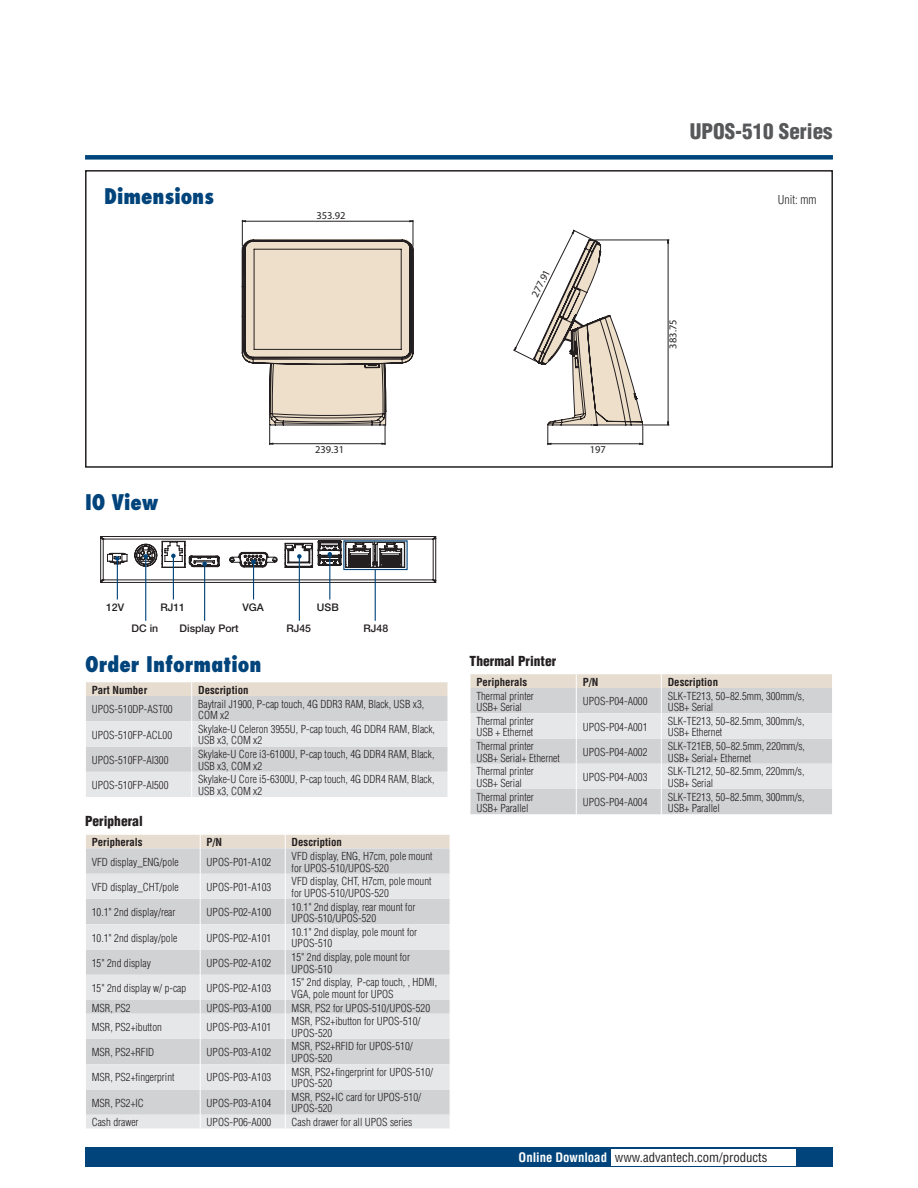
<style>
.page{position:relative;width:918px;height:1188px;background:#fff}
.page>*{position:absolute;margin:0;border:0;box-sizing:border-box;transform-origin:0 0}
.t1{font:800 condensed 21px "Futura";color:#00447b}
.t2{font:900 condensed 21px "Helvetica";color:#57585a}
.t3{font:900 condensed 13.5px "Helvetica";color:#231f20}
.t4{font:condensed 12.75px "Helvetica";color:#231f20}
.t5{font:300 condensed 12px "Helvetica";color:#231f20}
.t6{font:300 condensed 10.8px/11.6px "Helvetica";color:#231f20}
.t7{font:700 condensed 10.8px "Helvetica";color:#231f20}
.t8{font:500 10.5px "Helvetica Neue";color:#231f20}
.t9{font:10.5px "Myriad";color:#231f20}
.s1{font-weight:700;color:#fff}
</style>
<div class="page">
<div style="left:85px;top:155px;width:748px;height:5px;background:#00447b"></div>
<div style="left:85px;top:1147px;width:748px;height:20px;background:#00447b"></div>
<div style="left:611px;top:1149px;width:184px;height:16px;background:#fff"></div>
<div style="left:85px;top:170px;width:748px;height:298px;border:2px solid #231f20"></div>
<svg style="left:86px;top:682px;width:362px;height:115px;background:#dddcdc"></svg>
<svg style="left:86px;top:835px;width:364px;height:293px;background:#dcdcde"></svg>
<svg style="left:470px;top:674px;width:362px;height:140px;background:#dbdbdb"></svg>
<hr style="left:117px;top:559px;width:1px;height:41px;background:#00447b">
<hr style="left:173px;top:556px;width:1px;height:44px;background:#00447b">
<hr style="left:253px;top:562px;width:1px;height:38px;background:#00447b">
<hr style="left:329px;top:554px;width:1px;height:46px;background:#00447b">
<hr style="left:145px;top:556px;width:1px;height:65px;background:#00447b">
<hr style="left:204px;top:564px;width:1px;height:57px;background:#00447b">
<hr style="left:299px;top:556px;width:1px;height:65px;background:#00447b">
<svg style="left:100px;top:536px;width:337px;height:47px"></svg>
<div style="left:343px;top:540px;width:65px;height:30px;border:1px solid #00447b"></div>
<hr style="left:375px;top:570px;width:1px;height:51px;background:#00447b">
<svg style="left:513px;top:229px;width:156px;height:216px"></svg>
<svg style="left:241px;top:220px;width:173px;height:225px"></svg>
<h1 class="t2" style="left:690px;top:119px;width:144px">UPOS-510 Series</h1>
<h1 class="t1" style="left:104px;top:183px;width:111px">Dimensions</h1>
<p class="t5" style="left:778px;top:193px;width:40px">Unit: mm</p>
<p class="t9" style="left:316px;top:210px;width:31px">353.92</p>
<p class="t9" style="left:530px;top:294px;width:31px;rotate:-64deg">277.91</p>
<p class="t9" style="left:668px;top:349px;width:31px;rotate:-90deg">383.75</p>
<h1 class="t1" style="left:85px;top:489px;width:75px">IO View</h1>
<p class="t9" style="left:315px;top:444px;width:31px">239.31</p>
<p class="t9" style="left:590px;top:444px;width:18px">197</p>
<p class="t8" style="left:106px;top:601px;width:20px">12V</p>
<p class="t8" style="left:160px;top:601px;width:26px">RJ11</p>
<p class="t8" style="left:243px;top:601px;width:23px">VGA</p>
<p class="t8" style="left:317px;top:601px;width:23px">USB</p>
<p class="t8" style="left:132px;top:622px;width:28px">DC in</p>
<p class="t8" style="left:180px;top:622px;width:61px">Display Port</p>
<p class="t8" style="left:286px;top:622px;width:26px">RJ45</p>
<p class="t8" style="left:364px;top:622px;width:26px">RJ48</p>
<h1 class="t1" style="left:85px;top:650px;width:178px">Order Information</h1>
<p class="t7" style="left:92px;top:683px;width:57px">Part Number</p>
<p class="t7" style="left:198px;top:683px;width:52px">Description</p>
<p class="t6" style="left:92px;top:704px;width:82px">UPOS-510DP-AST00</p>
<p class="t6" style="left:198px;top:698px;width:228px">Baytrail J1900, P-cap touch, 4G DDR3 RAM, Black, USB x3,<br>COM x2</p>
<p class="t6" style="left:92px;top:729px;width:82px">UPOS-510FP-ACL00</p>
<p class="t6" style="left:198px;top:723px;width:238px">Skylake-U Celeron 3955U, P-cap touch, 4G DDR4 RAM, Black,<br>USB x3, COM x2</p>
<p class="t6" style="left:92px;top:754px;width:78px">UPOS-510FP-AI300</p>
<p class="t6" style="left:198px;top:748px;width:238px">Skylake-U Core i3-6100U, P-cap touch, 4G DDR4 RAM, Black,<br>USB x3, COM x2</p>
<p class="t6" style="left:92px;top:779px;width:78px">UPOS-510FP-AI500</p>
<p class="t6" style="left:198px;top:774px;width:238px">Skylake-U Core i5-6300U, P-cap touch, 4G DDR4 RAM, Black,<br>USB x3, COM x2</p>
<p class="t3" style="left:85px;top:813px;width:59px">Peripheral</p>
<p class="t7" style="left:92px;top:836px;width:52px">Peripherals</p>
<p class="t7" style="left:207px;top:836px;width:17px">P/N</p>
<p class="t7" style="left:292px;top:836px;width:52px">Description</p>
<p class="t6" style="left:92px;top:856px;width:88px">VFD display_ENG/pole</p>
<p class="t6" style="left:207px;top:856px;width:66px">UPOS-P01-A102</p>
<p class="t6" style="left:292px;top:850px;width:142px">VFD display, ENG, H7cm, pole mount for UPOS-510/UPOS-520</p>
<p class="t6" style="left:92px;top:881px;width:88px">VFD display_CHT/pole</p>
<p class="t6" style="left:207px;top:881px;width:66px">UPOS-P01-A103</p>
<p class="t6" style="left:292px;top:876px;width:141px">VFD display, CHT, H7cm, pole mount for UPOS-510/UPOS-520</p>
<p class="t6" style="left:92px;top:907px;width:85px">10.1" 2nd display/rear</p>
<p class="t6" style="left:207px;top:907px;width:66px">UPOS-P02-A100</p>
<p class="t6" style="left:292px;top:901px;width:125px">10.1" 2nd display, rear mount for<br>UPOS-510/UPOS-520</p>
<p class="t6" style="left:92px;top:932px;width:87px">10.1" 2nd display/pole</p>
<p class="t6" style="left:207px;top:932px;width:66px">UPOS-P02-A101</p>
<p class="t6" style="left:292px;top:926px;width:127px">10.1" 2nd display, pole mount for<br>UPOS-510</p>
<p class="t6" style="left:92px;top:957px;width:61px">15" 2nd display</p>
<p class="t6" style="left:207px;top:957px;width:66px">UPOS-P02-A102</p>
<p class="t6" style="left:292px;top:951px;width:120px">15" 2nd display, pole mount for<br>UPOS-510</p>
<p class="t6" style="left:92px;top:982px;width:96px">15" 2nd display w/ p-cap</p>
<p class="t6" style="left:207px;top:982px;width:66px">UPOS-P02-A103</p>
<p class="t6" style="left:292px;top:977px;width:147px">15" 2nd display, P-cap touch, , HDMI,<br>VGA, pole mount for UPOS</p>
<p class="t6" style="left:92px;top:1002px;width:40px">MSR, PS2</p>
<p class="t6" style="left:207px;top:1002px;width:66px">UPOS-P03-A100</p>
<p class="t6" style="left:292px;top:1002px;width:140px">MSR, PS2 for UPOS-510/UPOS-520</p>
<p class="t6" style="left:92px;top:1021px;width:72px">MSR, PS2+ibutton</p>
<p class="t6" style="left:207px;top:1021px;width:66px">UPOS-P03-A101</p>
<p class="t6" style="left:292px;top:1015px;width:130px">MSR, PS2+ibutton for UPOS-510/<br>UPOS-520</p>
<p class="t6" style="left:92px;top:1046px;width:64px">MSR, PS2+RFID</p>
<p class="t6" style="left:207px;top:1046px;width:66px">UPOS-P03-A102</p>
<p class="t6" style="left:292px;top:1041px;width:123px">MSR, PS2+RFID for UPOS-510/<br>UPOS-520</p>
<p class="t6" style="left:92px;top:1072px;width:84px">MSR, PS2+fingerprint</p>
<p class="t6" style="left:207px;top:1072px;width:66px">UPOS-P03-A103</p>
<p class="t6" style="left:292px;top:1066px;width:143px">MSR, PS2+fingerprint for UPOS-510/<br>UPOS-520</p>
<p class="t6" style="left:92px;top:1097px;width:54px">MSR, PS2+IC</p>
<p class="t6" style="left:207px;top:1097px;width:66px">UPOS-P03-A104</p>
<p class="t6" style="left:292px;top:1091px;width:131px">MSR, PS2+IC card for UPOS-510/<br>UPOS-520</p>
<p class="t6" style="left:92px;top:1116px;width:48px">Cash drawer</p>
<p class="t6" style="left:207px;top:1116px;width:66px">UPOS-P06-A000</p>
<p class="t6" style="left:292px;top:1116px;width:122px">Cash drawer for all UPOS series</p>
<p class="t3" style="left:470px;top:652px;width:88px">Thermal Printer</p>
<p class="t7" style="left:476px;top:675px;width:52px">Peripherals</p>
<p class="t7" style="left:583px;top:675px;width:17px">P/N</p>
<p class="t7" style="left:668px;top:675px;width:52px">Description</p>
<p class="t6" style="left:476px;top:690px;width:59px">Thermal printer<br>USB+ Serial</p>
<p class="t6" style="left:583px;top:696px;width:66px">UPOS-P04-A000</p>
<p class="t6" style="left:668px;top:690px;width:138px">SLK-TE213, 50~82.5mm, 300mm/s,<br>USB+ Serial</p>
<p class="t6" style="left:476px;top:715px;width:59px">Thermal printer<br>USB + Ethernet</p>
<p class="t6" style="left:583px;top:721px;width:66px">UPOS-P04-A001</p>
<p class="t6" style="left:668px;top:715px;width:138px">SLK-TE213, 50~82.5mm, 300mm/s,<br>USB+ Ethernet</p>
<p class="t6" style="left:476px;top:740px;width:85px">Thermal printer<br>USB+ Serial+ Ethernet</p>
<p class="t6" style="left:583px;top:746px;width:66px">UPOS-P04-A002</p>
<p class="t6" style="left:668px;top:740px;width:139px">SLK-T21EB, 50~82.5mm, 220mm/s,<br>USB+ Serial+ Ethernet</p>
<p class="t6" style="left:476px;top:766px;width:59px">Thermal printer<br>USB+ Serial</p>
<p class="t6" style="left:583px;top:771px;width:66px">UPOS-P04-A003</p>
<p class="t6" style="left:668px;top:766px;width:138px">SLK-TL212, 50~82.5mm, 220mm/s,<br>USB+ Serial</p>
<p class="t6" style="left:476px;top:791px;width:59px">Thermal printer<br>USB+ Parallel</p>
<p class="t6" style="left:583px;top:797px;width:66px">UPOS-P04-A004</p>
<p class="t6" style="left:668px;top:791px;width:138px">SLK-TE213, 50~82.5mm, 300mm/s,<br>USB+ Parallel</p>
<p class="t4" style="left:519px;top:1150px;width:250px"><span class="s1">Online Download</span> www.advantech.com/products</p>
</div>
